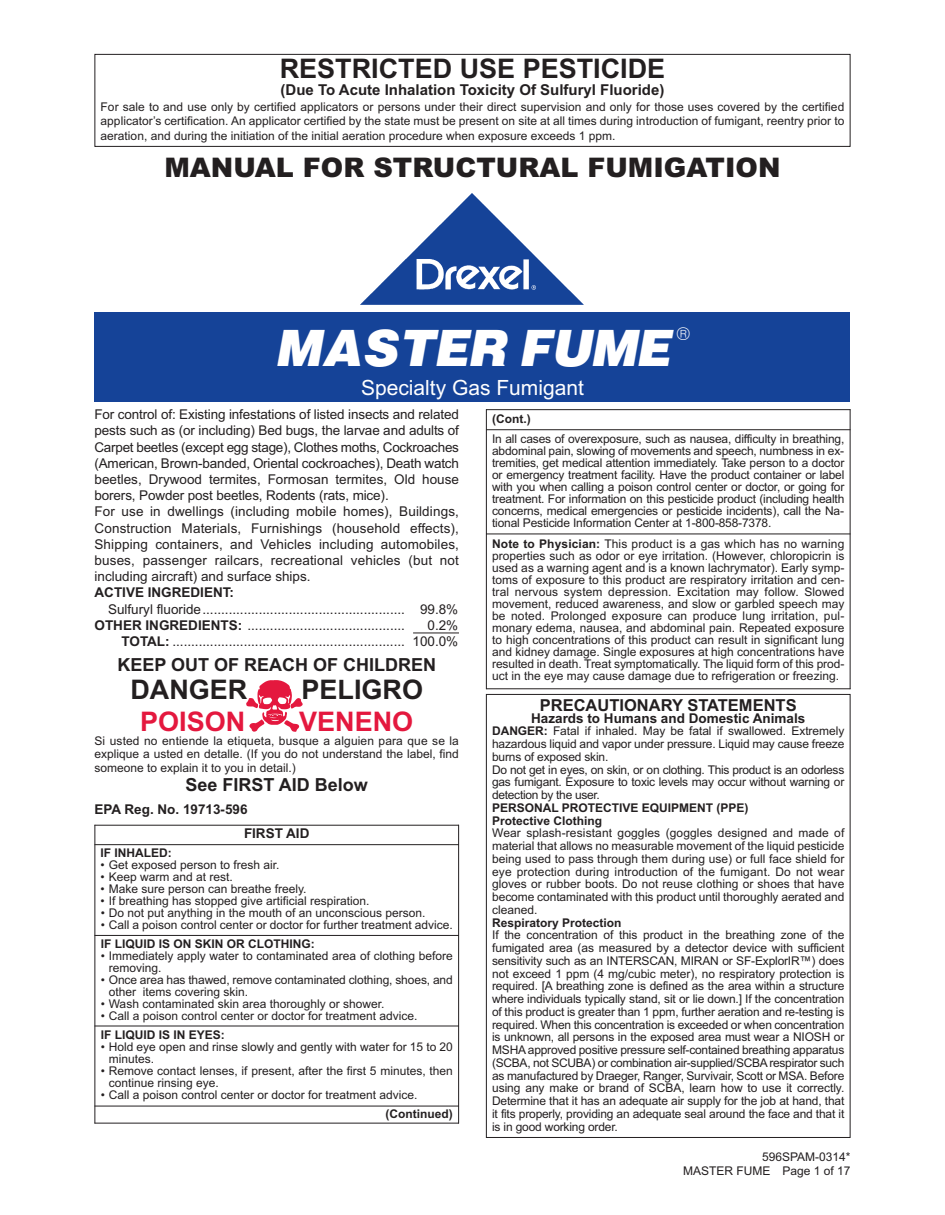
<style>
.page{position:relative;width:945px;height:1215px;background:#fff}
.page>*{position:absolute;margin:0;border:0;box-sizing:border-box;transform-origin:0 0}
.t1{font:italic 900 45px "Hallmarke";color:#fff}
.t2{font:700 27px "Arial";color:#231f20}
.t3{font:900 27px "Arial";color:#231f20}
.t4{font:700 27px "Arial";color:#e4183e}
.t5{font:21px "Arial";color:#fff}
.t6{font:700 18px "Arial";color:#231f20}
.t7{font:700 16.5px "Arial";color:#231f20}
.t8{font:900 16.2px "Hallmarke";color:#fff}
.t9{font:700 15px "Arial";color:#231f20}
.t10{font:13.5px/16.2px "Arial";color:#231f20}
.t11{font:700 13.5px "Arial";color:#231f20}
.t12{font:12px/12px "Arial";color:#231f20;text-align:justify}
.t13{font:12px/12.8px "Arial";letter-spacing:-.02em;color:#231f20}
.t14{font:700 12px/12.8px "Arial";color:#231f20}
.s1{font-weight:700}
</style>
<div class="page">
<hr style="left:413px;top:633px;width:46px;height:1px;background:#231f20">
<div style="left:94px;top:54px;width:756px;height:93px;border:1px solid #231f20"></div>
<img style="left:361px;top:194px;width:223px;height:111px">
<div style="left:94px;top:312px;width:756px;height:89px;background:#154398"></div>
<img style="left:246px;top:680px;width:57px;height:52px">
<hr style="left:94px;top:825px;width:1px;height:299px;background:#231f20">
<hr style="left:458px;top:825px;width:1px;height:299px;background:#231f20">
<hr style="left:94px;top:825px;width:365px;height:1px;background:#231f20">
<hr style="left:94px;top:844px;width:365px;height:1px;background:#231f20">
<hr style="left:94px;top:935px;width:365px;height:1px;background:#231f20">
<hr style="left:94px;top:1026px;width:365px;height:1px;background:#231f20">
<hr style="left:94px;top:1106px;width:365px;height:1px;background:#231f20">
<hr style="left:94px;top:1123px;width:365px;height:1px;background:#231f20">
<hr style="left:486px;top:409px;width:1px;height:280px;background:#231f20">
<hr style="left:850px;top:409px;width:1px;height:280px;background:#231f20">
<hr style="left:486px;top:409px;width:364px;height:1px;background:#231f20">
<hr style="left:486px;top:429px;width:364px;height:1px;background:#231f20">
<hr style="left:486px;top:534px;width:364px;height:1px;background:#231f20">
<hr style="left:486px;top:688px;width:364px;height:1px;background:#231f20">
<h2 class="t2" style="left:280px;top:53px;width:387px">RESTRICTED USE PESTICIDE</h2>
<p class="t9" style="left:281px;top:81px;width:385px">(Due To Acute Inhalation Toxicity Of Sulfuryl Fluoride)</p>
<p class="t12" style="left:101px;top:99px;width:745px;line-height:14.4px">For sale to and use only by certified applicators or persons under their direct supervision and only for those uses covered by the certified applicator’s certification. An applicator certified by the state must be present on site at all times during introduction of fumigant, reentry prior to aeration, and during the initiation of the initial aeration procedure when exposure exceeds 1 ppm.</p>
<h2 class="t3" style="left:164px;top:152px;width:618px">MANUAL FOR STRUCTURAL FUMIGATION</h2>
<h3 class="t8" style="left:676px;top:325px;width:16px">®</h3>
<h1 class="t1" style="left:275px;top:324px;width:396px">MASTER FUME</h1>
<h3 class="t5" style="left:361px;top:375px;width:224px">Specialty Gas Fumigant</h3>
<p class="t10" style="left:94px;top:406px;width:366px">For control of: Existing infestations of listed insects and related pests such as (or including) Bed bugs, the larvae and adults of Carpet beetles (except egg stage), Clothes moths, Cockroaches (American, Brown-banded, Oriental cockroaches), Death watch beetles, Drywood termites, Formosan termites, Old house borers, Powder post beetles, Rodents (rats, mice).<br>For use in dwellings (including mobile homes), Buildings, Construction Materials, Furnishings (household effects), Shipping containers, and Vehicles including automobiles, buses, passenger railcars, recreational vehicles (but not including aircraft) and surface ships.</p>
<p class="t11" style="left:95px;top:585px;width:141px">ACTIVE INGREDIENT:</p>
<p class="t10" style="left:95px;top:601px;width:365px;text-indent:13px">Sulfuryl fluoride...................................................... 99.8%<br><span class="s1">OTHER INGREDIENTS:</span> ..........................................</p>
<p class="t10" style="left:122px;top:617px;width:338px;text-align:right">0.2%<br><span class="s1">TOTAL:</span> .............................................................. 100.0%</p>
<h3 class="t6" style="left:117px;top:654px;width:320px">KEEP OUT OF REACH OF CHILDREN</h3>
<h2 class="t2" style="left:130px;top:674px;width:118px">DANGER</h2>
<h2 class="t2" style="left:301px;top:674px;width:123px">PELIGRO</h2>
<h2 class="t4" style="left:140px;top:706px;width:107px">POISON</h2>
<h2 class="t4" style="left:299px;top:706px;width:116px">VENENO</h2>
<p class="t12" style="left:94px;top:734px;width:366px;line-height:13.5px">Si usted no entiende la etiqueta, busque a alguien para que se la explique a usted en detalle. (If you do not understand the label, find someone to explain it to you in detail.)</p>
<h3 class="t6" style="left:186px;top:774px;width:184px">See FIRST AID Below</h3>
<p class="t11" style="left:94px;top:802px;width:155px">EPA Reg. No. 19713-596</p>
<p class="t11" style="left:244px;top:826px;width:67px">FIRST AID</p>
<p class="t14" style="left:101px;top:847px;width:73px">IF INHALED:</p>
<p class="t12" style="left:101px;top:859px;width:180px">• Get exposed person to fresh air.</p>
<p class="t12" style="left:101px;top:871px;width:134px">• Keep warm and at rest.</p>
<p class="t12" style="left:101px;top:883px;width:207px">• Make sure person can breathe freely.</p>
<p class="t12" style="left:101px;top:895px;width:270px">• If breathing has stopped give artificial respiration.</p>
<p class="t12" style="left:101px;top:907px;width:326px">• Do not put anything in the mouth of an unconscious person.</p>
<p class="t12" style="left:101px;top:919px;width:354px">• Call a poison control center or doctor for further treatment advice.</p>
<p class="t14" style="left:101px;top:937px;width:215px">IF LIQUID IS ON SKIN OR CLOTHING:</p>
<p class="t12" style="left:109px;top:950px;width:346px;text-indent:-8px">• Immediately apply water to contaminated area of clothing before removing.</p>
<p class="t12" style="left:109px;top:974px;width:346px;text-indent:-8px">• Once area has thawed, remove contaminated clothing, shoes, and other items covering skin.</p>
<p class="t12" style="left:101px;top:998px;width:285px">• Wash contaminated skin area thoroughly or shower.</p>
<p class="t12" style="left:101px;top:1010px;width:318px">• Call a poison control center or doctor for treatment advice.</p>
<p class="t14" style="left:101px;top:1029px;width:126px">IF LIQUID IS IN EYES:</p>
<p class="t12" style="left:109px;top:1041px;width:346px;text-indent:-8px">• Hold eye open and rinse slowly and gently with water for 15 to 20 minutes.</p>
<p class="t12" style="left:109px;top:1065px;width:346px;text-indent:-8px">• Remove contact lenses, if present, after the first 5 minutes, then continue rinsing eye.</p>
<p class="t12" style="left:101px;top:1089px;width:318px">• Call a poison control center or doctor for treatment advice.</p>
<p class="t14" style="left:386px;top:1107px;width:69px">(Continued)</p>
<p class="t14" style="left:492px;top:412px;width:40px">(Cont.)</p>
<p class="t12" style="left:492px;top:433px;width:354px">In all cases of overexposure, such as nausea, difficulty in breathing, abdominal pain, slowing of movements and speech, numbness in ex&shy;tremities, get medical attention immediately. Take person to a doctor or emergency treatment facility. Have the product container or label with you when calling a poison control center or doctor, or going for treatment. For information on this pesticide product (including health concerns, medical emergencies or pesticide incidents), call the Na&shy;tional Pesticide Information Center at 1-800-858-7378.</p>
<p class="t12" style="left:492px;top:538px;width:354px"><span class="s1">Note to Physician:</span> This product is a gas which has no warning properties such as odor or eye irritation. (However, chloropicrin is used as a warning agent and is a known lachrymator). Early symp&shy;toms of exposure to this product are respiratory irritation and cen&shy;tral nervous system depression. Excitation may follow. Slowed movement, reduced awareness, and slow or garbled speech may be noted. Prolonged exposure can produce lung irritation, pul&shy;monary edema, nausea, and abdominal pain. Repeated exposure to high concentrations of this product can result in significant lung and kidney damage. Single exposures at high concentrations have resulted in death. Treat symptomatically. The liquid form of this prod&shy;uct in the eye may cause damage due to refrigeration or freezing.</p>
<h3 class="t7" style="left:540px;top:695px;width:258px">PRECAUTIONARY STATEMENTS</h3>
<p class="t11" style="left:531px;top:710px;width:276px">Hazards to Humans and Domestic Animals</p>
<p class="t13" style="left:492px;top:725px;width:354px"><span class="s1">DANGER:</span> Fatal if inhaled. May be fatal if swallowed. Extremely hazardous liquid and vapor under pressure. Liquid may cause freeze burns of exposed skin.<br>Do not get in eyes, on skin, or on clothing. This product is an odorless gas fumigant. Exposure to toxic levels may occur without warning or detection by the user.</p>
<p class="t14" style="left:492px;top:801px;width:258px">PERSONAL PROTECTIVE EQUIPMENT (PPE)<br>Protective Clothing</p>
<p class="t12" style="left:492px;top:827px;width:354px;line-height:12.8px">Wear splash-resistant goggles (goggles designed and made of material that allows no measurable movement of the liquid pesticide being used to pass through them during use) or full face shield for eye protection during introduction of the fumigant. Do not wear gloves or rubber boots. Do not reuse clothing or shoes that have become contaminated with this product until thoroughly aerated and cleaned.</p>
<p class="t14" style="left:492px;top:916px;width:131px">Respiratory Protection</p>
<p class="t12" style="left:492px;top:929px;width:354px;line-height:12.8px">If the concentration of this product in the breathing zone of the fumigated area (as measured by a detector device with sufficient sensitivity such as an INTERSCAN, MIRAN or SF-ExplorIR™) does not exceed 1 ppm (4 mg/cubic meter), no respiratory protection is required. [A breathing zone is defined as the area within a structure where individuals typically stand, sit or lie down.] If the concentration of this product is greater than 1 ppm, further aeration and re-testing is required. When this concentration is exceeded or when concentration is unknown, all persons in the exposed area must wear a NIOSH or MSHA approved positive pressure self-contained breathing apparatus (SCBA, not SCUBA) or combination air-supplied/SCBA respirator such as manufactured by Draeger, Ranger, Survivair, Scott or MSA. Before using any make or brand of SCBA, learn how to use it correctly.<br>Determine that it has an adequate air supply for the job at hand, that it fits properly, providing an adequate seal around the face and that it is in good working order.</p>
<p class="t12" style="left:762px;top:1151px;width:90px">596SPAM-0314*</p>
<p class="t12" style="left:683px;top:1165px;width:169px">MASTER FUME Page 1 of 17</p>
</div>
